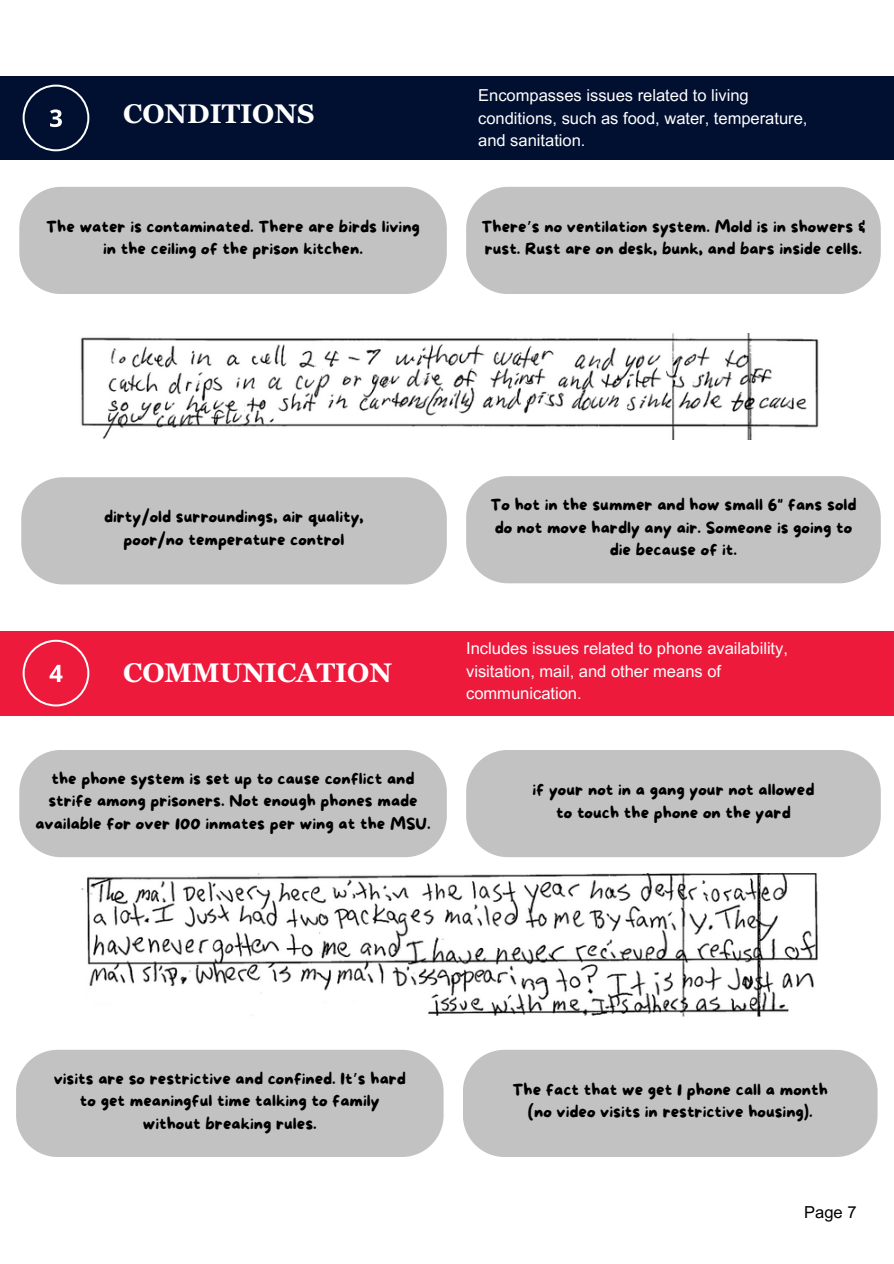
<style>
.page{position:relative;width:894px;height:1264px;background:#fff}
.page>*{position:absolute;margin:0;border:0;box-sizing:border-box;transform-origin:0 0}
.t1{font:700 27px "Georgia Pro";color:#fff}
.t2{font:16.5px/22.5px "More Sugar";color:#000;text-align:center}
.t3{font:16.5px/22.5px "Arial MT Pro";color:#fff}
.t4{font:16.5px "Arial MT Pro";color:#000}
.s1{font-family:"Noto Sans Gurmukhi"}
</style>
<div class="page">
<div style="left:0;top:631px;width:893px;height:84px;background:#ed1a3c"></div>
<div style="left:19px;top:187px;width:427px;height:107px;background:#c2c2c2"></div>
<div style="left:21px;top:477px;width:425px;height:107px;background:#c2c2c2"></div>
<div style="left:466px;top:187px;width:414px;height:107px;background:#c2c2c2"></div>
<div style="left:466px;top:476px;width:414px;height:107px;background:#c2c2c2"></div>
<div style="left:466px;top:750px;width:414px;height:107px;background:#c2c2c2"></div>
<div style="left:0;top:76px;width:893px;height:84px;background:#010f30"></div>
<svg style="left:23px;top:85px;width:66px;height:66px;background:#1e2a47"></svg>
<svg style="left:23px;top:639px;width:66px;height:67px;background:#ef3452"></svg>
<div style="left:19px;top:750px;width:427px;height:107px;background:#c2c2c2"></div>
<img style="left:80px;top:333px;width:739px;height:107px">
<img style="left:81px;top:873px;width:737px;height:144px">
<div style="left:16px;top:1049px;width:427px;height:107px;background:#c2c2c2"></div>
<div style="left:463px;top:1049px;width:414px;height:107px;background:#c2c2c2"></div>
<h1 class="t1" style="left:123px;top:99px;width:193px">CONDITIONS</h1>
<p class="t2" style="left:46px;top:216px;width:375px">The water is contaminated. There are birds living in the ceiling of the prison kitchen.</p>
<p class="t3" style="left:478px;top:86px;width:331px">Encompasses issues related to living conditions, such as food, water, temperature, and sanitation.</p>
<p class="t2" style="left:481px;top:216px;width:385px;text-align:left">There<span class="s1">’</span>s no ventilation system. Mold is in showers &amp; rust. Rust are on desk, bunk, and bars inside cells.</p>
<p class="t2" style="left:104px;top:507px;width:261px">dirty/old surroundings, air quality, poor/no temperature control</p>
<h1 class="t1" style="left:123px;top:657px;width:270px">COMMUNICATION</h1>
<p class="t2" style="left:35px;top:768px;width:397px">the phone system is set up to cause conflict and strife among prisoners. Not enough phones made available for over 100 inmates per wing at the MSU.</p>
<p class="t2" style="left:490px;top:494px;width:367px">To hot in the summer and how small 6" fans sold do not move hardly any air. Someone is going to die because of it.</p>
<p class="t3" style="left:466px;top:639px;width:323px">Includes issues related to phone availability, visitation, mail, and other means of communication.</p>
<p class="t2" style="left:532px;top:779px;width:283px">if your not in a gang your not allowed to touch the phone on the yard</p>
<p class="t2" style="left:54px;top:1068px;width:354px">visits are so restrictive and confined. It<span class="s1">’</span>s hard to get meaningful time talking to family without breaking rules.</p>
<p class="t2" style="left:512px;top:1079px;width:317px">The fact that we get 1 phone call a month (no video visits in restrictive housing).</p>
<p class="t4" style="left:804px;top:1205px;width:54px">Page 7</p>
</div>
